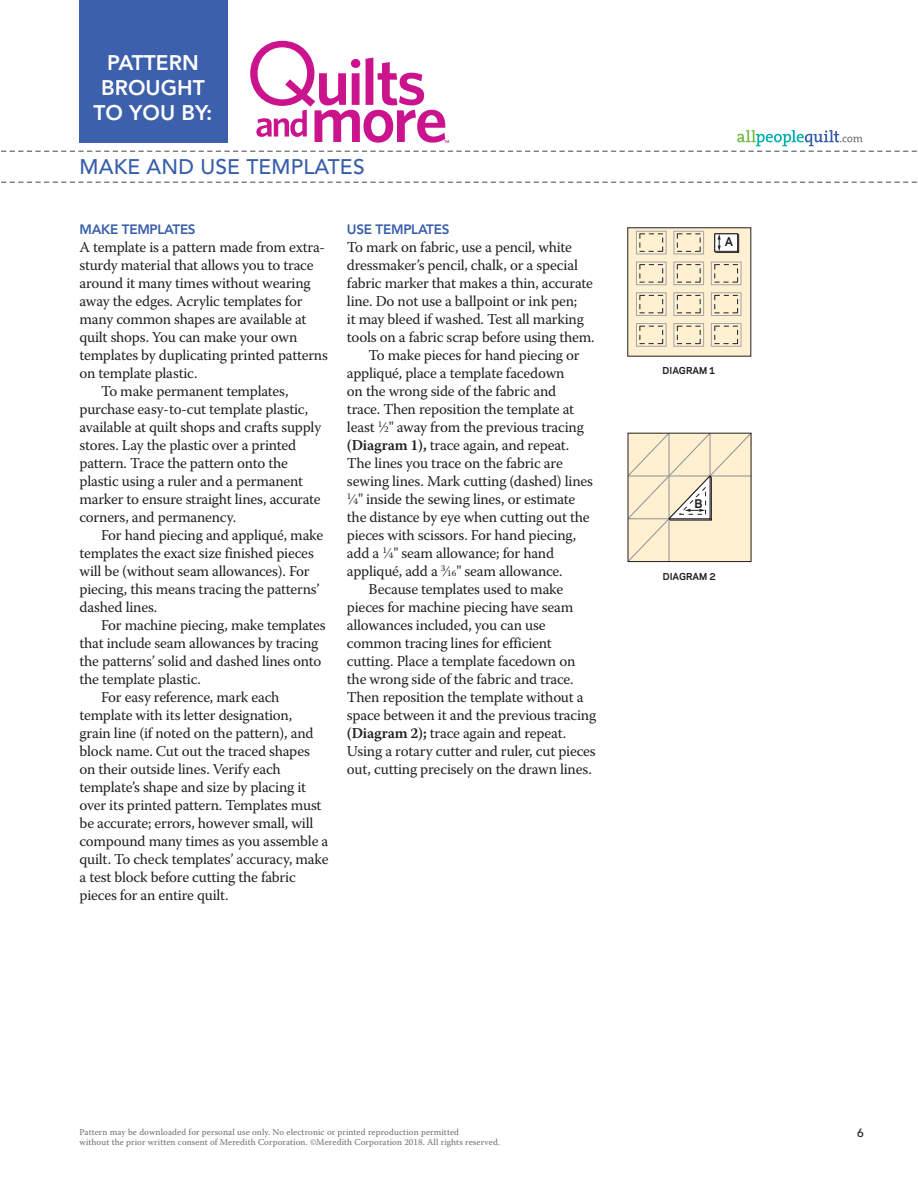
<style>
.page{position:relative;width:918px;height:1188px;background:#fff}
.page>*{position:absolute;margin:0;border:0;box-sizing:border-box;transform-origin:0 0}
.t1{font:800 21px/25.2px "Avenir LT Std";color:#fff;text-align:center}
.t2{font:500 21px "Avenir LT Std";letter-spacing:.01em;color:#375eab}
.Body_Copy{font:15px/18px "Warnock Pro";letter-spacing:-.015em;color:#231f20}
.t3{font:800 13.5px "Avenir LT Std";letter-spacing:-.02em;color:#375eab}
.t4{font:500 12px "Avenir LT Std";color:#231f20}
.t5{font:700 11.25px "Galaxie Polaris";color:#231f20}
.t6{font:9px/10.8px "Warnock Pro";letter-spacing:.01em;color:#6c6d70}
.t7{font:700 9px "Galaxie Polaris";color:#231f20}
.s1{font-size:8.7px}
.s2{font-weight:600}
</style>
<div class="page">
<svg style="left:1px;top:182px;width:916px;height:1px"></svg>
<div style="left:79px;top:0;width:148px;height:142px;background:#3c60ac"></div>
<svg style="left:1px;top:41px;width:916px;height:111px"></svg>
<div style="left:627px;top:227px;width:124px;height:129px;background:#fef0d0;border:1px solid #231f20"></div>
<svg style="left:640px;top:233px;width:23px;height:19px"></svg>
<div style="left:636px;top:231px;width:31px;height:23px;border:1px solid #a8a9ad"></div>
<svg style="left:640px;top:264px;width:23px;height:19px"></svg>
<div style="left:636px;top:261px;width:31px;height:24px;border:1px solid #a8a9ad"></div>
<svg style="left:640px;top:295px;width:23px;height:18px"></svg>
<div style="left:636px;top:292px;width:31px;height:24px;border:1px solid #a8a9ad"></div>
<svg style="left:640px;top:326px;width:23px;height:18px"></svg>
<div style="left:636px;top:323px;width:31px;height:24px;border:1px solid #a8a9ad"></div>
<svg style="left:677px;top:264px;width:24px;height:19px"></svg>
<div style="left:673px;top:261px;width:31px;height:24px;border:1px solid #a8a9ad"></div>
<svg style="left:677px;top:295px;width:24px;height:18px"></svg>
<div style="left:673px;top:292px;width:31px;height:24px;border:1px solid #a8a9ad"></div>
<svg style="left:677px;top:326px;width:24px;height:18px"></svg>
<div style="left:673px;top:323px;width:31px;height:24px;border:1px solid #a8a9ad"></div>
<svg style="left:714px;top:264px;width:24px;height:19px"></svg>
<div style="left:711px;top:261px;width:31px;height:24px;border:1px solid #a8a9ad"></div>
<svg style="left:714px;top:295px;width:24px;height:18px"></svg>
<div style="left:711px;top:292px;width:31px;height:24px;border:1px solid #a8a9ad"></div>
<svg style="left:714px;top:326px;width:24px;height:18px"></svg>
<div style="left:711px;top:323px;width:31px;height:24px;border:1px solid #a8a9ad"></div>
<svg style="left:677px;top:233px;width:24px;height:19px"></svg>
<div style="left:673px;top:231px;width:31px;height:23px;border:1px solid #a8a9ad"></div>
<svg style="left:714px;top:233px;width:26px;height:20px"></svg>
<svg style="left:628px;top:433px;width:123px;height:129px;background:#f1e4c8"></svg>
<p class="t1" style="left:94px;top:50px;width:120px">PATTERN<br>BROUGHT<br>TO YOU BY:</p>
<p class="t2" style="left:80px;top:155px;width:287px">MAKE AND USE TEMPLATES</p>
<p class="t3" style="left:80px;top:221px;width:118px">MAKE TEMPLATES</p>
<p class="Body_Copy" style="left:80px;top:238px;width:250px">A template is a pattern made from extra&shy;sturdy material that allows you to trace around it many times without wearing away the edges. Acrylic templates for many common shapes are available at quilt shops. You can make your own templates by duplicating printed patterns on template plastic.</p>
<p class="Body_Copy" style="left:80px;top:382px;width:243px;text-indent:22px">To make permanent templates, purchase easy-to-cut template plastic, available at quilt shops and crafts supply stores. Lay the plastic over a printed pattern. Trace the pattern onto the plastic using a ruler and a permanent marker to ensure straight lines, accurate corners, and permanency.</p>
<p class="Body_Copy" style="left:80px;top:526px;width:245px;text-indent:22px">For hand piecing and appliqué, make templates the exact size finished pieces will be (without seam allowances). For piecing, this means tracing the patterns’ dashed lines.</p>
<p class="Body_Copy" style="left:80px;top:616px;width:248px;text-indent:22px">For machine piecing, make templates that include seam allowances by tracing the patterns’ solid and dashed lines onto the template plastic.</p>
<p class="Body_Copy" style="left:80px;top:688px;width:251px;text-indent:22px">For easy reference, mark each template with its letter designation,<br>grain line (if noted on the pattern), and block name. Cut out the traced shapes on their outside lines. Verify each template’s shape and size by placing it over its printed pattern. Templates must be accurate; errors, however small, will compound many times as you assemble a quilt. To check templates’ accuracy, make a test block before cutting the fabric pieces for an entire quilt.</p>
<p class="t3" style="left:347px;top:221px;width:104px">USE TEMPLATES</p>
<p class="Body_Copy" style="left:347px;top:238px;width:249px">To mark on fabric, use a pencil, white dressmaker’s pencil, chalk, or a special fabric marker that makes a thin, accurate line. Do not use a ballpoint or ink pen;<br>it may bleed if washed. Test all marking tools on a fabric scrap before using them.</p>
<p class="Body_Copy" style="left:347px;top:346px;width:247px;text-indent:22px">To make pieces for hand piecing or appliqué, place a template facedown<br>on the wrong side of the fabric and trace. Then reposition the template at least <sup>1</sup>⁄<span class="s1">2</span>" away from the previous tracing <span class="s2">(Diagram 1),</span> trace again, and repeat.<br>The lines you trace on the fabric are sewing lines. Mark cutting (dashed) lines <sup>1</sup>⁄<span class="s1">4</span>" inside the sewing lines, or estimate the distance by eye when cutting out the pieces with scissors. For hand piecing, add a <sup>1</sup>⁄<span class="s1">4</span>" seam allowance; for hand appliqué, add a <sup>3</sup>⁄<span class="s1">16</span>" seam allowance.</p>
<p class="Body_Copy" style="left:347px;top:580px;width:251px;text-indent:22px">Because templates used to make pieces for machine piecing have seam allowances included, you can use common tracing lines for efficient cutting. Place a template facedown on the wrong side of the fabric and trace.<br>Then reposition the template without a space between it and the previous tracing <span class="s2">(Diagram 2);</span> trace again and repeat.<br>Using a rotary cutter and ruler, cut pieces out, cutting precisely on the drawn lines.</p>
<p class="t5" style="left:725px;top:233px;width:10px">A</p>
<p class="t7" style="left:663px;top:364px;width:54px">DIAGRAM 1</p>
<p class="t5" style="left:694px;top:495px;width:10px">B</p>
<p class="t7" style="left:663px;top:570px;width:54px">DIAGRAM 2</p>
<p class="t6" style="left:80px;top:1126px;width:422px">Pattern may be downloaded for personal use only. No electronic or printed reproduction permitted<br>without the prior written consent of Meredith Corporation. ©Meredith Corporation 2018. All rights reserved.</p>
<p class="t4" style="left:857px;top:1126px;width:8px">6</p>
</div>
